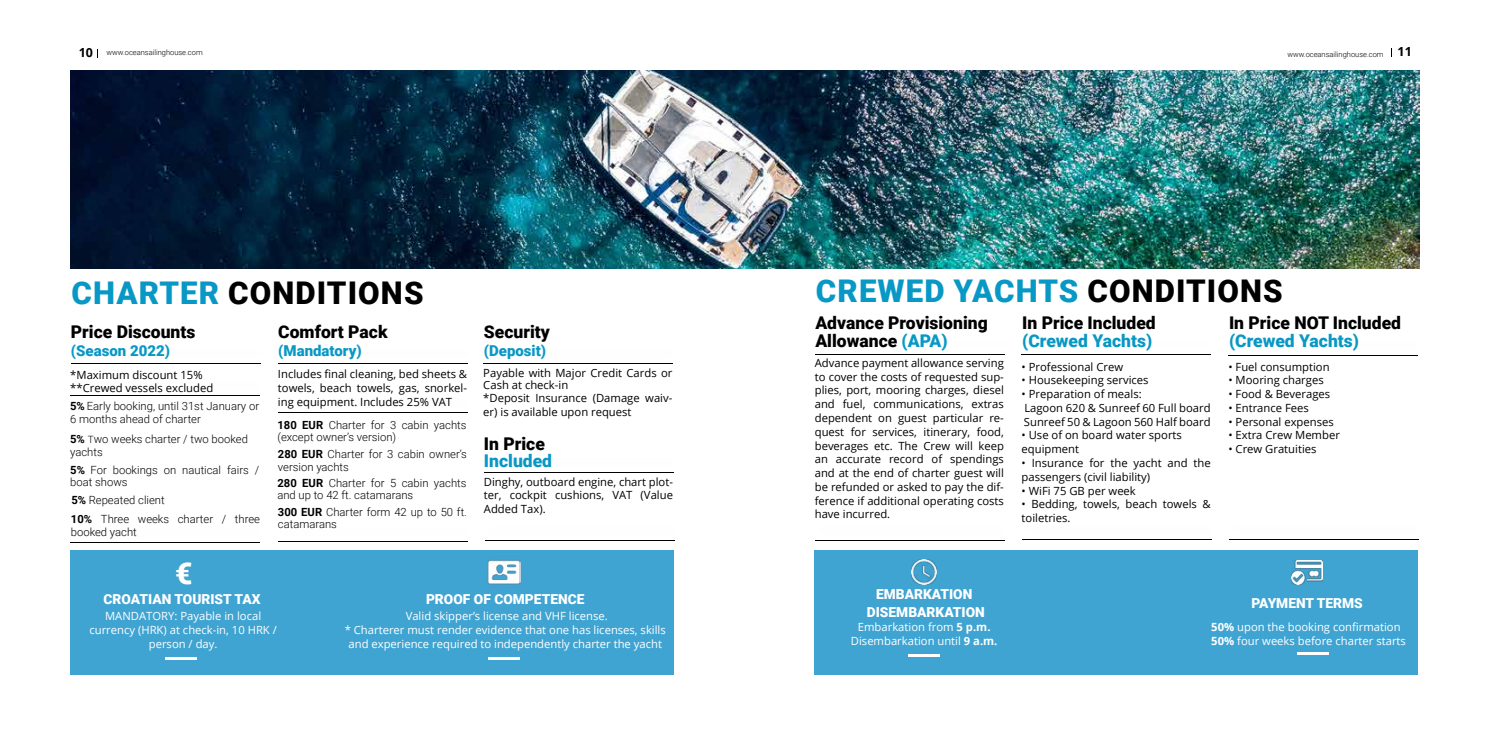
<style>
.page{position:relative;width:1489px;height:745px;background:#fff}
.page>*{position:absolute;margin:0;border:0;box-sizing:border-box;transform-origin:0 0}
.t1{font:900 31.25px "Roboto";letter-spacing:.035em;color:#0898c5}
.t2{font:900 31.25px "Roboto";letter-spacing:.035em;color:#000}
.t3{font:900 30px "Roboto";color:#fff}
.t4{font:900 17.5px/17.5px "Roboto";color:#000}
.t5{font:900 17.5px "Roboto";color:#0898c5}
.t6{font:900 15px "Roboto";color:#0898c5}
.t7{font:900 13.75px/17.5px "Roboto";color:#fff;text-align:center}
.t8{font:11.25px/13.8px "Open Sans";color:#000}
.t9{font:300 11.25px/12.5px "Roboto";color:#000}
.t10{font:11.25px/13.8px "Open Sans";color:#fff;text-align:center}
.t11{font:300 7.5px "Roboto";color:#000}
.s1{font-family:"Open Sans";font-weight:700;font-size:12.5px}
.s2{color:#0898c5}
.s3{font-weight:700}
.s4{font-size:10px}
.s5{color:#000}
</style>
<div class="page">
<div style="left:70px;top:549px;width:604px;height:124px;background:#40a4d2"></div>
<div style="left:814px;top:549px;width:603px;height:124px;background:#40a4d2"></div>
<img style="left:911px;top:559px;width:25px;height:25px">
<img style="left:1291px;top:560px;width:31px;height:23px">
<img style="left:71px;top:71px;width:1348px;height:197px">
<hr style="left:71px;top:541px;width:189px;height:1px;background:#000">
<hr style="left:278px;top:362px;width:189px;height:1px;background:#000">
<hr style="left:484px;top:363px;width:189px;height:1px;background:#000">
<hr style="left:70px;top:395px;width:189px;height:1px;background:#000">
<hr style="left:278px;top:411px;width:189px;height:1px;background:#000">
<hr style="left:484px;top:472px;width:189px;height:1px;background:#000">
<hr style="left:278px;top:540px;width:189px;height:1px;background:#000">
<hr style="left:485px;top:540px;width:189px;height:1px;background:#000">
<hr style="left:165px;top:656px;width:31px;height:3px;background:#fff">
<hr style="left:488px;top:656px;width:31px;height:3px;background:#fff">
<hr style="left:815px;top:354px;width:189px;height:1px;background:#000">
<hr style="left:1021px;top:354px;width:189px;height:1px;background:#000">
<hr style="left:1228px;top:354px;width:189px;height:1px;background:#000">
<hr style="left:1228px;top:538px;width:189px;height:1px;background:#000">
<hr style="left:908px;top:654px;width:31px;height:2px;background:#fff">
<hr style="left:1297px;top:651px;width:31px;height:3px;background:#fff">
<hr style="left:71px;top:362px;width:189px;height:1px;background:#000">
<img style="left:488px;top:560px;width:32px;height:25px">
<hr style="left:815px;top:539px;width:189px;height:1px;background:#000">
<hr style="left:1022px;top:539px;width:189px;height:1px;background:#000">
<p class="t11" style="left:79px;top:47px;width:125px"><span class="s1">10</span> www.oceansailinghouse.com</p>
<p class="t11" style="left:1287px;top:49px;width:126px">www.oceansailinghouse.com <span class="s1">11</span></p>
<h1 class="t2" style="left:71px;top:270px;width:353px"><span class="s2">CHARTER</span> CONDITIONS</h1>
<h3 class="t4" style="left:71px;top:322px;width:126px">Price Discounts</h3>
<h3 class="t6" style="left:71px;top:339px;width:101px">(Season 2022)</h3>
<h3 class="t4" style="left:278px;top:322px;width:111px">Comfort Pack</h3>
<h3 class="t6" style="left:278px;top:339px;width:85px">(Mandatory)</h3>
<h3 class="t4" style="left:484px;top:322px;width:67px">Security</h3>
<h3 class="t6" style="left:484px;top:339px;width:64px">(Deposit)</h3>
<p class="t8" style="left:70px;top:368px;width:144px;line-height:12.5px">*Maximum discount 15% **Crewed vessels excluded</p>
<p class="t8" style="left:278px;top:367px;width:190px;text-align:justify">Includes final cleaning, bed sheets &amp; towels, beach towels, gas, snorkel&shy;ing equipment. Includes 25% VAT</p>
<p class="t8" style="left:483px;top:366px;width:190px;line-height:12.5px">Payable with Major Credit Cards or<br>Cash at check-in<br>*Deposit Insurance (Damage waiv-</p>
<p class="t8" style="left:483px;top:404px;width:150px">er) is available upon request</p>
<p class="t9" style="left:70px;top:399px;width:190px"><span class="s3">5%</span> Early booking, until 31st January or<br>6 months ahead of charter</p>
<p class="t9" style="left:277px;top:418px;width:190px"><span class="s3">180 EUR</span> Charter for 3 cabin yachts</p>
<p class="t9" style="left:70px;top:432px;width:179px"><span class="s3">5%</span> <span class="s4">T</span>wo weeks charter / two booked</p>
<p class="t9" style="left:277px;top:430px;width:120px">(except owner’s version)</p>
<p class="t9" style="left:70px;top:442px;width:191px;line-height:18.2px">yachts<br><span class="s3">5%</span> For bookings on nautical fairs /</p>
<p class="t9" style="left:70px;top:475px;width:59px">boat shows</p>
<h3 class="t4" style="left:484px;top:434px;width:62px">In Price</h3>
<h3 class="t5" style="left:484px;top:448px;width:70px">Included</h3>
<p class="t8" style="left:484px;top:475px;width:190px;line-height:12.5px">Dinghy, outboard engine, chart plot&shy;ter, cockpit cushions, VAT (Value</p>
<p class="t8" style="left:484px;top:501px;width:63px">Added Tax).</p>
<p class="t9" style="left:278px;top:447px;width:190px"><span class="s3">280 EUR</span> Charter for 3 cabin owner’s version yachts</p>
<p class="t9" style="left:277px;top:476px;width:190px"><span class="s3">280 EUR</span> Charter for 5 cabin yachts and up to 42 ft. catamarans</p>
<p class="t9" style="left:278px;top:505px;width:190px"><span class="s3">300 EUR</span> Charter form 42 up to 50 ft. catamarans</p>
<p class="t9" style="left:71px;top:490px;width:190px;line-height:19px"><span class="s3">5%</span> Repeated client<br><span class="s3">10%</span> Three weeks charter / three</p>
<p class="t9" style="left:71px;top:524px;width:67px">booked yacht</p>
<h2 class="t3" style="left:175px;top:551px;width:19px">€</h2>
<p class="t7" style="left:103px;top:589px;width:159px">CROATIAN TOURIST TAX</p>
<p class="t10" style="left:89px;top:608px;width:189px">MANDATORY: Payable in local currency (HRK) at check-in, 10 HRK / person / day.</p>
<p class="t7" style="left:426px;top:589px;width:160px">PROOF OF COMPETENCE</p>
<p class="t10" style="left:345px;top:608px;width:322px">Valid skipper’s license and VHF license.<br>* Charterer must render evidence that one has licenses, skills and experience required to independently charter the yacht</p>
<h1 class="t1" style="left:816px;top:268px;width:468px">CREWED YACHTS <span class="s5">CONDITIONS</span></h1>
<h3 class="t4" style="left:815px;top:313px;width:174px">Advance Provisioning<br>Allowance <span class="s2">(APA)</span></h3>
<h3 class="t4" style="left:1022px;top:313px;width:135px">In Price Included</h3>
<h3 class="t5" style="left:1022px;top:328px;width:131px">(Crewed Yachts)</h3>
<p class="t8" style="left:814px;top:355px;width:190px;text-align:justify">Advance payment allowance serving to cover the costs of requested sup&shy;plies, port, mooring charges, diesel and fuel, communications, extras dependent on guest particular re&shy;quest for services, itinerary, food, beverages etc. The Crew will keep an accurate record of spendings and at the end of charter guest will be refunded or asked to pay the dif&shy;ference if additional operating costs have incurred.</p>
<p class="t8" style="left:1021px;top:359px;width:103px">• Professional Crew</p>
<p class="t8" style="left:1021px;top:373px;width:128px">• Housekeeping services</p>
<p class="t8" style="left:1021px;top:386px;width:190px">• Preparation of meals:<br>Lagoon 620 &amp; Sunreef 60 Full board<br>Sunreef 50 &amp; Lagoon 560 Half board</p>
<p class="t8" style="left:1021px;top:428px;width:162px">• Use of on board water sports equipment</p>
<p class="t8" style="left:1021px;top:455px;width:191px">• Insurance for the yacht and the passengers (civil liability)</p>
<p class="t8" style="left:1021px;top:483px;width:116px">• WiFi 75 GB per week</p>
<p class="t8" style="left:1021px;top:496px;width:190px">• Bedding, towels, beach towels &amp; toiletries.</p>
<h3 class="t4" style="left:1228px;top:313px;width:174px">In Price NOT Included</h3>
<h3 class="t5" style="left:1228px;top:328px;width:131px">(Crewed Yachts)</h3>
<p class="t8" style="left:1228px;top:359px;width:103px">• Fuel consumption</p>
<p class="t8" style="left:1228px;top:373px;width:97px">• Mooring charges</p>
<p class="t8" style="left:1228px;top:386px;width:103px">• Food &amp; Beverages</p>
<p class="t8" style="left:1228px;top:400px;width:82px">• Entrance Fees</p>
<p class="t8" style="left:1228px;top:414px;width:107px">• Personal expenses</p>
<p class="t8" style="left:1228px;top:428px;width:113px">• Extra Crew Member</p>
<p class="t8" style="left:1228px;top:441px;width:90px">• Crew Gratuities</p>
<p class="t7" style="left:866px;top:584px;width:119px">EMBARKATION<br>DISEMBARKATION</p>
<p class="t7" style="left:1251px;top:593px;width:113px">PAYMENT TERMS</p>
<p class="t10" style="left:850px;top:619px;width:148px">Embarkation from <span class="s3">5 p.m.<br></span>Disembarkation until <span class="s3">9 a.m.</span></p>
<p class="t10" style="left:1211px;top:619px;width:196px;text-align:left"><span class="s3">50%</span> upon the booking confirmation<br><span class="s3">50%</span> four weeks before charter starts</p>
</div>
